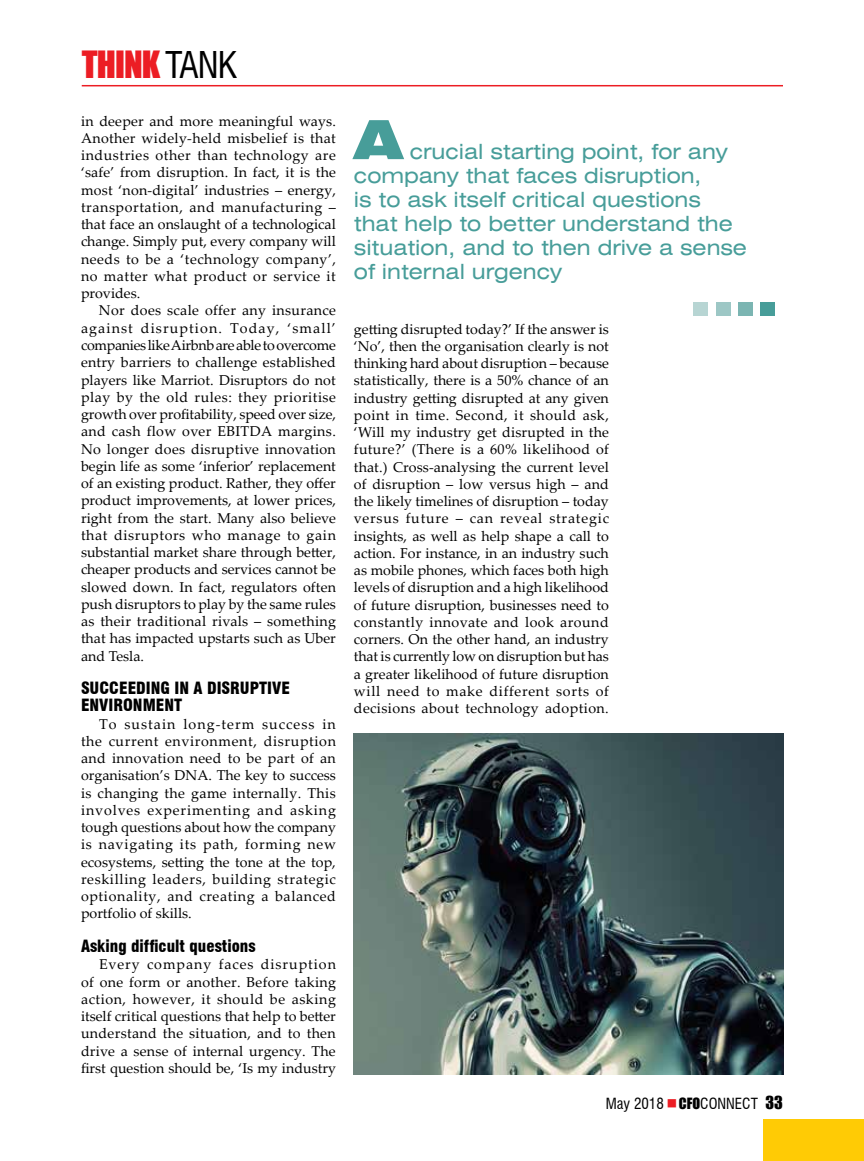
<style>
.page{position:relative;width:864px;height:1161px;background:#fff}
.page>*{position:absolute;margin:0;border:0;box-sizing:border-box;transform-origin:0 0}
.t1{font:900 expanded 54px "Swiss 721 BT";color:#479d99}
.t2{font:34.5px "Impact";letter-spacing:-.025em;color:#ec1d24}
.t3{font:expanded 21px/24px "Swiss 721 BT";color:#479d99}
.t4{font:900 condensed 16.5px "Swiss 721 BT";color:#000}
.t5{font:condensed 15px "Swiss 721 BT";color:#000}
.t6{font:14.25px/17.2px "Palatino Linotype";letter-spacing:.02em;color:#000;text-align:justify}
.s1{font-family:"Swiss 721 BT";font-stretch:condensed;font-size:36px;color:#000}
.s2{font-family:"Impact";font-stretch:normal;font-size:14.25px}
.s3{font-family:"Impact";font-stretch:normal;font-size:16.5px}
</style>
<div class="page">
<div style="left:716px;top:302px;width:15px;height:14px;background:#9dc7c5"></div>
<div style="left:738px;top:302px;width:15px;height:14px;background:#7bb5b2"></div>
<div style="left:760px;top:302px;width:15px;height:14px;background:#479d99"></div>
<div style="left:693px;top:302px;width:15px;height:14px;background:#b7d5d3"></div>
<div style="left:763px;top:1119px;width:101px;height:42px;background:#ffcb05"></div>
<hr style="left:82px;top:85px;width:701px;height:1px;background:#ec1d24">
<img style="left:354px;top:734px;width:429px;height:340px">
<h2 class="t2" style="left:82px;top:38px;width:157px">THINK <span class="s1">TANK</span></h2>
<p class="t6" style="left:81px;top:112px;width:257px">in deeper and more meaningful ways.<br>Another widely-held misbelief is that industries other than technology are ‘safe’ from disruption. In fact, it is the most ‘non-digital’ industries – energy, transportation, and manufacturing – that face an onslaught of a technological change. Simply put, every company will needs to be a ‘technology company’, no matter what product or service it provides.</p>
<p class="t6" style="left:81px;top:301px;width:257px;text-indent:18px">Nor does scale offer any insurance against disruption. Today, ‘small’ companies like Airbnb are able to overcome entry barriers to challenge established players like Marriot. Disruptors do not play by the old rules: they prioritise growth over profitability, speed over size, and cash flow over EBITDA margins.<br>No longer does disruptive innovation begin life as some ‘inferior’ replacement of an existing product. Rather, they offer product improvements, at lower prices, right from the start. Many also believe that disruptors who manage to gain substantial market share through better, cheaper products and services cannot be slowed down. In fact, regulators often push disruptors to play by the same rules as their traditional rivals – something that has impacted upstarts such as Uber and Tesla.</p>
<p class="t4" style="left:81px;top:678px;width:74px">SUCCEEDING</p>
<p class="t4" style="left:174px;top:678px;width:117px">IN A DISRUPTIVE</p>
<p class="t4" style="left:81px;top:696px;width:93px">ENVIRONMENT</p>
<p class="t6" style="left:81px;top:715px;width:257px;text-indent:18px">To sustain long-term success in the current environment, disruption and innovation need to be part of an organisation’s DNA. The key to success is changing the game internally. This involves experimenting and asking tough questions about how the company is navigating its path, forming new ecosystems, setting the tone at the top, reskilling leaders, building strategic optionality, and creating a balanced portfolio of skills.</p>
<p class="t4" style="left:81px;top:936px;width:176px">Asking difficult questions</p>
<p class="t6" style="left:81px;top:955px;width:257px;text-indent:18px">Every company faces disruption of one form or another. Before taking action, however, it should be asking itself critical questions that help to better understand the situation, and to then drive a sense of internal urgency. The first question should be, ‘Is my industry</p>
<h1 class="t1" style="left:354px;top:107px;width:50px">A</h1>
<h3 class="t3" style="left:354px;top:140px;width:395px;text-indent:56px">crucial starting point, for any company that faces disruption,<br>is to ask itself critical questions that help to better understand the situation, and to then drive a sense of internal urgency</h3>
<p class="t6" style="left:354px;top:320px;width:257px">getting disrupted today?’ If the answer is ‘No’, then the organisation clearly is not thinking hard about disruption – because statistically, there is a 50% chance of an industry getting disrupted at any given point in time. Second, it should ask, ‘Will my industry get disrupted in the future?’ (There is a 60% likelihood of that.) Cross-analysing the current level of disruption – low versus high – and the likely timelines of disruption – today versus future – can reveal strategic insights, as well as help shape a call to action. For instance, in an industry such as mobile phones, which faces both high levels of disruption and a high likelihood of future disruption, businesses need to constantly innovate and look around corners. On the other hand, an industry that is currently low on disruption but has a greater likelihood of future disruption will need to make different sorts of decisions about technology adoption.</p>
<p class="t5" style="left:606px;top:1095px;width:179px">May 2018 <span class="s2">CFO</span>CONNECT <span class="s3">33</span></p>
</div>
